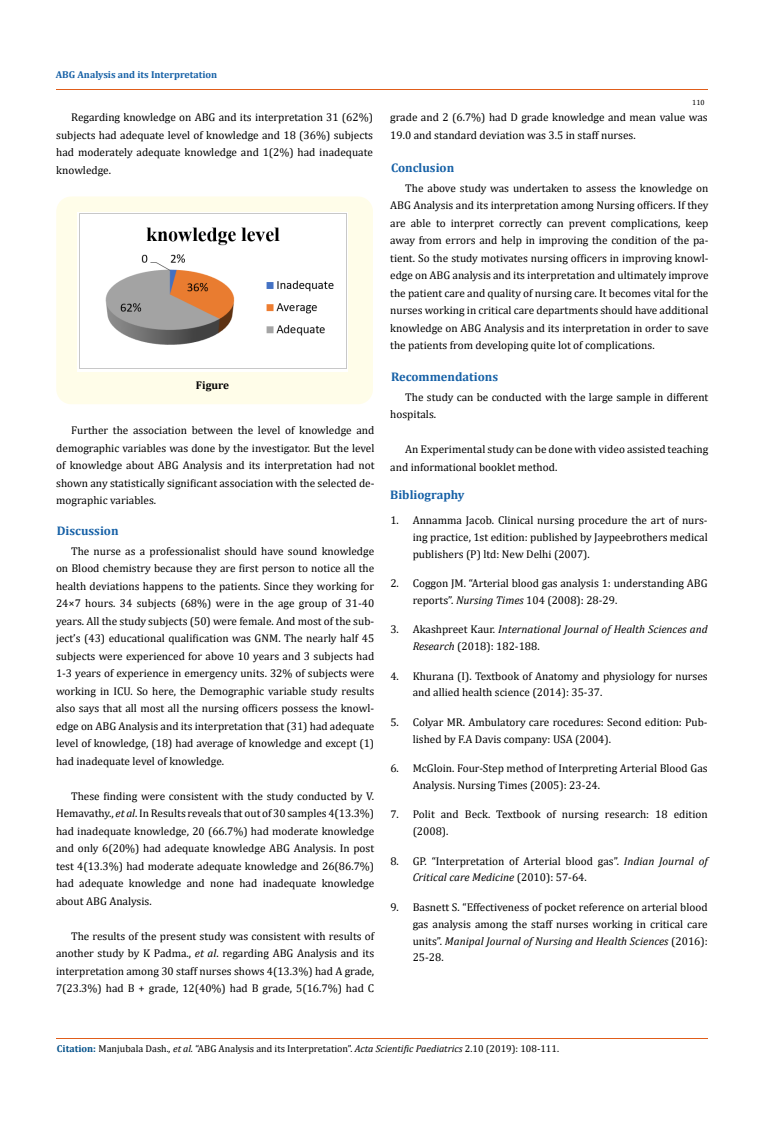
<style>
.page{position:relative;width:764px;height:1125px;background:#fff}
.page>*{position:absolute;margin:0;border:0;box-sizing:border-box;transform-origin:0 0}
.t1{font:700 12.5px "Cambria";color:#1560a6}
.t2{font:11.25px/17.5px "Cambria";color:#000}
.t3{font:italic 11.25px/16.9px "Cambria";color:#000}
.t4{font:700 11.25px "Cambria";color:#000}
.t5{font:10px "Cambria";color:#000}
.t6{font:700 10px "Cambria";color:#1560a6}
.t7{font:7.5px "Cambria";color:#000}
.s1{font-style:italic}
.s2{font-style:normal}
.s3{font-weight:700;color:#035089}
</style>
<div class="page">
<div style="left:56px;top:197px;width:317px;height:207px;background:#fffde9;border-radius:15px"></div>
<img style="left:78px;top:212px;width:270px;height:160px">
<hr style="left:56px;top:90px;width:652px;height:1px;background:#e05d1a">
<hr style="left:56px;top:1038px;width:651px;height:1px;background:#e05d1a">
<p class="t6" style="left:56px;top:67px;width:163px">ABG Analysis and its Interpretation</p>
<p class="t2" style="left:56px;top:109px;width:318px;text-align:justify;text-indent:15px">Regarding knowledge on ABG and its interpretation 31 (62%) subjects had adequate level of knowledge and 18 (36%) subjects had moderately adequate knowledge and 1(2%) had inadequate knowledge.</p>
<p class="t4" style="left:196px;top:377px;width:35px">Figure</p>
<p class="t2" style="left:56px;top:421px;width:320px;text-align:justify;text-indent:15px">Further the association between the level of knowledge and demographic variables was done by the investigator. But the level of knowledge about ABG Analysis and its interpretation had not shown any statistically significant association with the selected de&shy;mographic variables.</p>
<p class="t1" style="left:57px;top:522px;width:63px">Discussion</p>
<p class="t2" style="left:56px;top:542px;width:320px;text-align:justify;text-indent:15px">The nurse as a professionalist should have sound knowledge on Blood chemistry because they are first person to notice all the health deviations happens to the patients. Since they working for 24×7 hours. 34 subjects (68%) were in the age group of 31-40 years. All the study subjects (50) were female. And most of the sub&shy;ject’s (43) educational qualification was GNM. The nearly half 45 subjects were experienced for above 10 years and 3 subjects had 1-3 years of experience in emergency units. 32% of subjects were working in ICU. So here, the Demographic variable study results also says that all most all the nursing officers possess the knowl&shy;edge on ABG Analysis and its interpretation that (31) had adequate level of knowledge, (18) had average of knowledge and except (1) had inadequate level of knowledge.</p>
<p class="t2" style="left:56px;top:787px;width:320px;text-align:justify;text-indent:15px">These finding were consistent with the study conducted by V.<br>Hemavathy., <span class="s1">et al</span>. In Results reveals that out of 30 samples 4(13.3%) had inadequate knowledge, 20 (66.7%) had moderate knowledge and only 6(20%) had adequate knowledge ABG Analysis. In post test 4(13.3%) had moderate adequate knowledge and 26(86.7%) had adequate knowledge and none had inadequate knowledge about ABG Analysis.</p>
<p class="t2" style="left:56px;top:927px;width:320px;text-align:justify;text-indent:15px">The results of the present study was consistent with results of another study by K Padma., <span class="s1">et al</span>. regarding ABG Analysis and its interpretation among 30 staff nurses shows 4(13.3%) had A grade, 7(23.3%) had B + grade, 12(40%) had B grade, 5(16.7%) had C</p>
<p class="t7" style="left:692px;top:98px;width:14px">110</p>
<p class="t2" style="left:390px;top:108px;width:319px">grade and 2 (6.7%) had D grade knowledge and mean value was<br>19.0 and standard deviation was 3.5 in staff nurses.</p>
<p class="t1" style="left:391px;top:159px;width:65px">Conclusion</p>
<p class="t2" style="left:390px;top:179px;width:320px;text-align:justify;text-indent:15px">The above study was undertaken to assess the knowledge on ABG Analysis and its interpretation among Nursing officers. If they are able to interpret correctly can prevent complications, keep away from errors and help in improving the condition of the pa&shy;tient. So the study motivates nursing officers in improving knowl&shy;edge on ABG analysis and its interpretation and ultimately improve the patient care and quality of nursing care. It becomes vital for the nurses working in critical care departments should have additional knowledge on ABG Analysis and its interpretation in order to save the patients from developing quite lot of complications.</p>
<p class="t1" style="left:391px;top:368px;width:109px">Recommendations</p>
<p class="t2" style="left:390px;top:388px;width:320px;text-indent:15px">The study can be conducted with the large sample in different hospitals.</p>
<p class="t2" style="left:390px;top:441px;width:320px;text-indent:15px">An Experimental study can be done with video assisted teaching and informational booklet method.</p>
<p class="t1" style="left:390px;top:486px;width:76px">Bibliography</p>
<p class="t2" style="left:413px;top:512px;width:296px;line-height:16.9px;text-align:justify;text-indent:-22px">1. Annamma Jacob. Clinical nursing procedure the art of nurs&shy;ing practice, 1st edition: published by Jaypeebrothers medical publishers (P) ltd: New Delhi (2007).</p>
<p class="t2" style="left:413px;top:575px;width:296px;line-height:16.9px;text-indent:-22px">2. Coggon JM. “Arterial blood gas analysis 1: understanding ABG reports”. <span class="s1">Nursing Times</span> 104 (2008): 28-29.</p>
<p class="t3" style="left:413px;top:621px;width:296px;text-indent:-22px"><span class="s2">3. Akashpreet Kaur.</span> International Journal of Health Sciences and<br>Research <span class="s2">(2018): 182-188.</span></p>
<p class="t2" style="left:413px;top:667px;width:296px;line-height:16.9px;text-indent:-22px">4. Khurana (I). Textbook of Anatomy and physiology for nurses and allied health science (2014): 35-37.</p>
<p class="t2" style="left:413px;top:714px;width:296px;line-height:16.9px;text-indent:-22px">5. Colyar MR. Ambulatory care rocedures: Second edition: Pub&shy;lished by F.A Davis company: USA (2004).</p>
<p class="t2" style="left:413px;top:760px;width:296px;line-height:16.9px;text-indent:-22px">6. McGloin. Four-Step method of Interpreting Arterial Blood Gas<br>Analysis. Nursing Times (2005): 23-24.</p>
<p class="t2" style="left:413px;top:806px;width:296px;line-height:16.9px;text-indent:-22px">7. Polit and Beck. Textbook of nursing research: 18 edition (2008).</p>
<p class="t2" style="left:413px;top:852px;width:296px;line-height:16.9px;text-indent:-22px">8. GP. “Interpretation of Arterial blood gas”. <span class="s1">Indian Journal of<br>Critical care Medicine</span> (2010): 57-64.</p>
<p class="t2" style="left:413px;top:899px;width:296px;line-height:16.9px;text-align:justify;text-indent:-22px">9. Basnett S. “Effectiveness of pocket reference on arterial blood gas analysis among the staff nurses working in critical care units”. <span class="s1">Manipal Journal of Nursing and Health Sciences</span> (2016):<br>25-28.</p>
<p class="t5" style="left:57px;top:1043px;width:504px"><span class="s3">Citation:</span> Manjubala Dash.<span class="s1">, et al.</span> “ABG Analysis and its Interpretation”. <span class="s1">Acta Scientific Paediatrics</span> 2.10 (2019): 108-111.</p>
</div>
